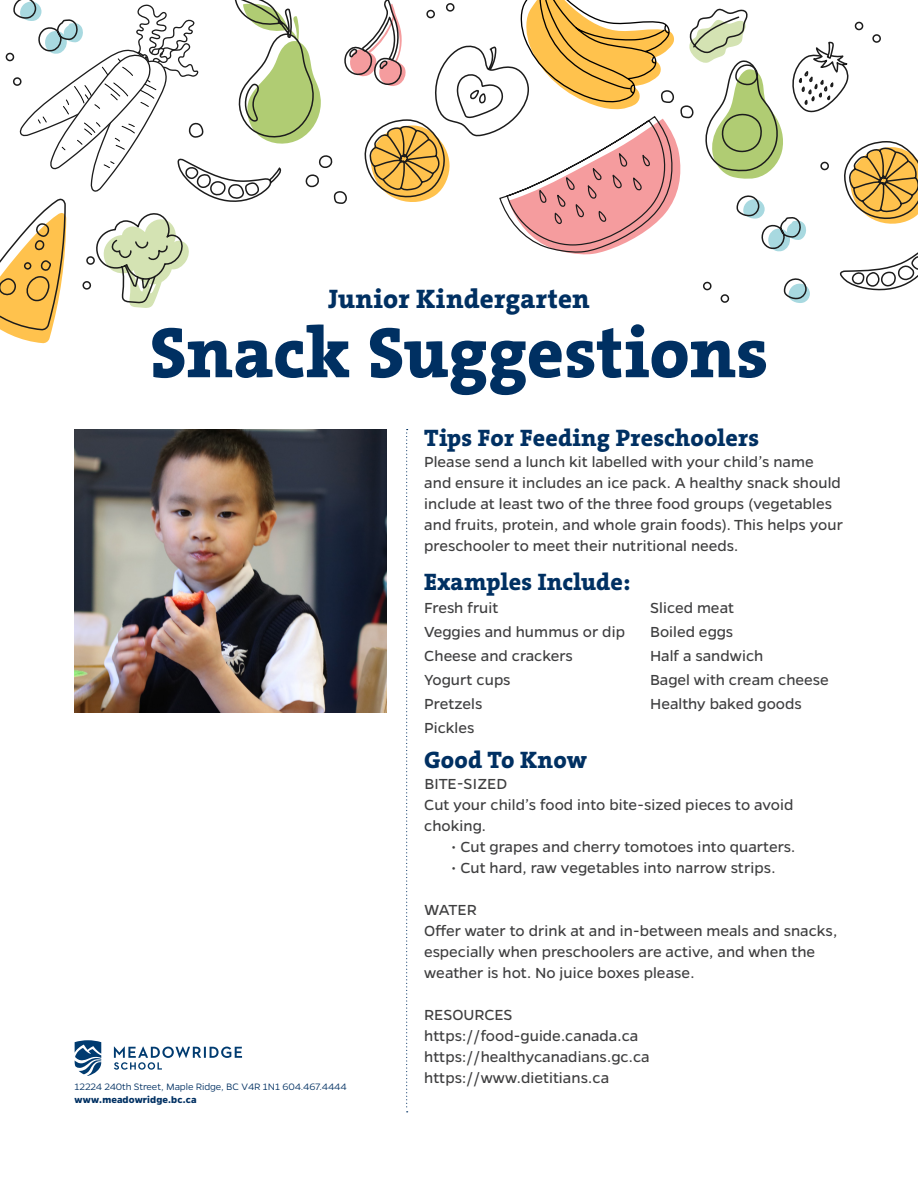
<style>
.page{position:relative;width:918px;height:1188px;background:#fff}
.page>*{position:absolute;margin:0;border:0;box-sizing:border-box;transform-origin:0 0}
.t1{font:800 72px "The Serif B W8";color:#003062}
.t2{font:800 27px "The Serif B W8";letter-spacing:.01em;color:#003062}
.t3{font:800 24px "The Serif B W8";letter-spacing:.01em;color:#003062}
.t4{font:16.5px/21px "Gentona";color:#3e3e3f}
.t5{font:300 10.5px "Gentona";letter-spacing:-.005em;color:#003062}
.t6{font:700 10.5px "Gentona";letter-spacing:.01em;color:#003062}
</style>
<div class="page">
<div style="left:446px;top:3px;width:9px;height:9px;border:2px solid #1c1c1c;border-radius:3px"></div>
<svg style="left:0;top:0;width:450px;height:343px"></svg>
<svg style="left:434px;top:43px;width:64px;height:189px"></svg>
<div style="left:6px;top:53px;width:8px;height:8px;background:#fff;border-radius:3px"></div>
<div style="left:5px;top:52px;width:10px;height:10px;border:2px solid #1c1c1c;border-radius:3px"></div>
<div style="left:13px;top:78px;width:8px;height:7px;background:#fff;border-radius:3px"></div>
<div style="left:13px;top:77px;width:9px;height:9px;border:2px solid #1c1c1c;border-radius:3px"></div>
<svg style="left:498px;top:0;width:420px;height:303px"></svg>
<svg style="left:406px;top:429px;width:2px;height:683px"></svg>
<img style="left:75px;top:429px;width:312px;height:284px">
<svg style="left:75px;top:1040px;width:26px;height:36px"></svg>
<svg style="left:114px;top:1047px;width:128px;height:23px"></svg>
<p class="t2" style="left:328px;top:281px;width:263px">Junior Kindergarten</p>
<p class="t1" style="left:150px;top:305px;width:620px">Snack Suggestions</p>
<p class="t3" style="left:424px;top:421px;width:336px">Tips For Feeding Preschoolers</p>
<p class="t4" style="left:424px;top:451px;width:420px">Please send a lunch kit labelled with your child’s name and ensure it includes an ice pack. A healthy snack should include at least two of the three food groups (vegetables and fruits, protein, and whole grain foods). This helps your preschooler to meet their nutritional needs.</p>
<p class="t3" style="left:424px;top:565px;width:208px">Examples Include:</p>
<p class="t5" style="left:75px;top:1081px;width:274px">12224 240th Street, Maple Ridge, BC V4R 1N1 604.467.4444</p>
<p class="t6" style="left:75px;top:1093px;width:124px">www.meadowridge.bc.ca</p>
<p class="t4" style="left:424px;top:598px;width:76px">Fresh fruit</p>
<p class="t4" style="left:424px;top:622px;width:202px">Veggies and hummus or dip</p>
<p class="t4" style="left:424px;top:646px;width:150px">Cheese and crackers</p>
<p class="t4" style="left:424px;top:670px;width:88px">Yogurt cups</p>
<p class="t4" style="left:424px;top:694px;width:60px">Pretzels</p>
<p class="t4" style="left:424px;top:718px;width:52px">Pickles</p>
<p class="t4" style="left:650px;top:596px;width:180px;line-height:24px">Sliced meat<br>Boiled eggs<br>Half a sandwich<br>Bagel with cream cheese<br>Healthy baked goods</p>
<p class="t3" style="left:424px;top:744px;width:164px">Good To Know</p>
<p class="t4" style="left:424px;top:774px;width:84px">BITE-SIZED</p>
<p class="t4" style="left:424px;top:795px;width:371px">Cut your child’s food into bite-sized pieces to avoid choking.</p>
<p class="t4" style="left:451px;top:837px;width:346px">• Cut grapes and cherry tomotoes into quarters.</p>
<p class="t4" style="left:451px;top:858px;width:326px">• Cut hard, raw vegetables into narrow strips.</p>
<p class="t4" style="left:424px;top:900px;width:54px">WATER</p>
<p class="t4" style="left:424px;top:921px;width:415px">Offer water to drink at and in-between meals and snacks, especially when preschoolers are active, and when the weather is hot. No juice boxes please.</p>
<p class="t4" style="left:424px;top:1005px;width:90px">RESOURCES</p>
<p class="t4" style="left:424px;top:1026px;width:216px">https://food-guide.canada.ca</p>
<p class="t4" style="left:424px;top:1047px;width:227px">https://healthycanadians.gc.ca</p>
<p class="t4" style="left:424px;top:1068px;width:186px">https://www.dietitians.ca</p>
</div>
